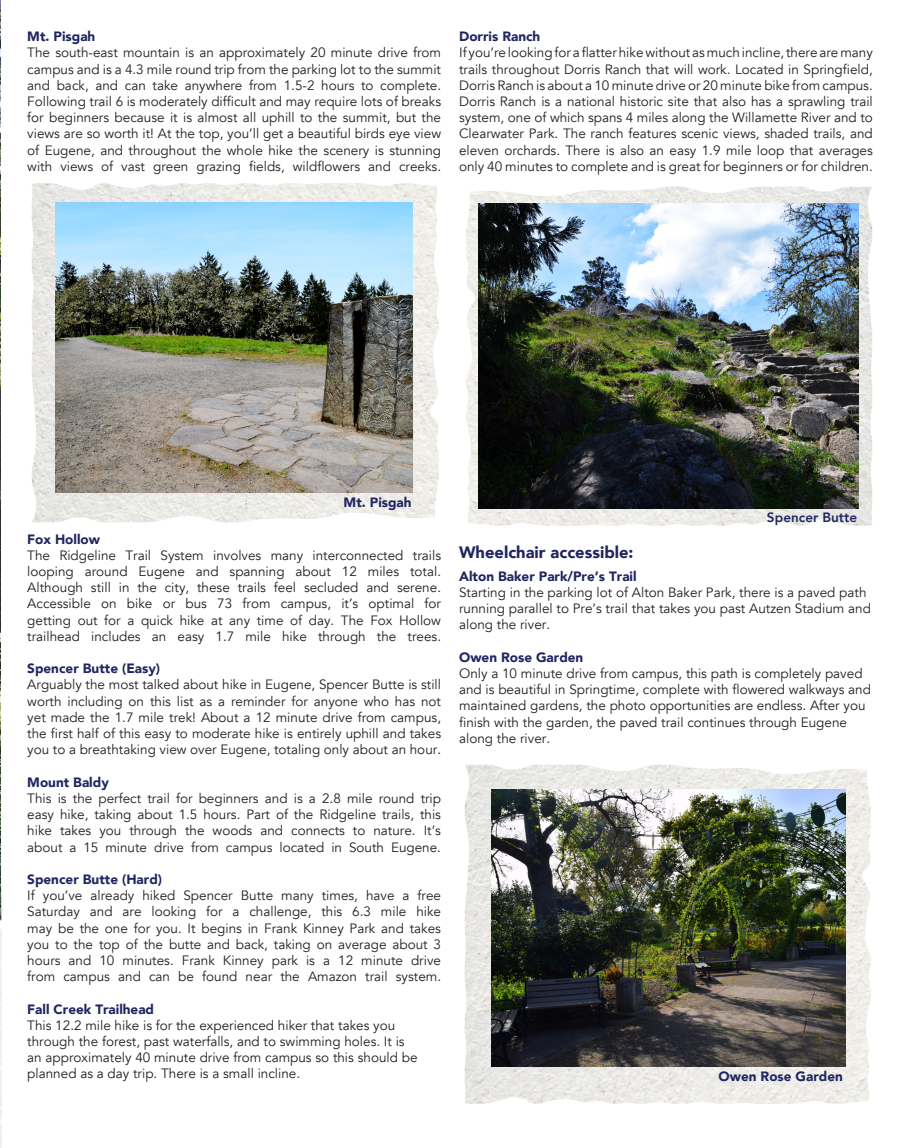
<style>
.page{position:relative;width:905px;height:1148px;background:#fff}
.page>*{position:absolute;margin:0;border:0;box-sizing:border-box;transform-origin:0 0}
.t1{font:900 16.5px "Avenir";color:#212661}
.t2{font:13.5px/16.2px "Avenir";color:#231f20;text-align:justify}
.t3{font:900 13.5px "Avenir";color:#212661}
.Body_Copy__then_next{font:800 13.5px "Avenir";color:#212661}
</style>
<div class="page">
<img style="left:0;top:0;width:1px;height:799px">
<img style="left:466px;top:186px;width:406px;height:340px">
<img style="left:478px;top:204px;width:380px;height:305px">
<img style="left:464px;top:764px;width:407px;height:340px">
<img style="left:491px;top:789px;width:354px;height:277px">
<img style="left:0;top:799px;width:2px;height:349px">
<img style="left:32px;top:183px;width:407px;height:340px">
<img style="left:55px;top:202px;width:358px;height:290px">
<p class="t3" style="left:27px;top:25px;width:69px">Mt. Pisgah</p>
<p class="t2" style="left:27px;top:45px;width:415px">The south-east mountain is an approximately 20 minute drive from campus and is a 4.3 mile round trip from the parking lot to the summit and back, and can take anywhere from 1.5-2 hours to complete.<br>Following trail 6 is moderately difficult and may require lots of breaks for beginners because it is almost all uphill to the summit, but the views are so worth it! At the top, you’ll get a beautiful birds eye view of Eugene, and throughout the whole hike the scenery is stunning with views of vast green grazing fields, wildflowers and creeks.</p>
<p class="t3" style="left:459px;top:25px;width:83px">Dorris Ranch</p>
<p class="t2" style="left:459px;top:45px;width:415px">If you’re looking for a flatter hike without as much incline, there are many trails throughout Dorris Ranch that will work. Located in Springfield, Dorris Ranch is about a 10 minute drive or 20 minute bike from campus.<br>Dorris Ranch is a national historic site that also has a sprawling trail system, one of which spans 4 miles along the Willamette River and to Clearwater Park. The ranch features scenic views, shaded trails, and eleven orchards. There is also an easy 1.9 mile loop that averages only 40 minutes to complete and is great for beginners or for children.</p>
<p class="t3" style="left:343px;top:491px;width:69px">Mt. Pisgah</p>
<p class="t3" style="left:27px;top:527px;width:74px">Fox Hollow</p>
<p class="t2" style="left:27px;top:547px;width:415px">The Ridgeline Trail System involves many interconnected trails looping around Eugene and spanning about 12 miles total.<br>Although still in the city, these trails feel secluded and serene.<br>Accessible on bike or bus 73 from campus, it’s optimal for getting out for a quick hike at any time of day. The Fox Hollow trailhead includes an easy 1.7 mile hike through the trees.</p>
<p class="t3" style="left:27px;top:657px;width:134px">Spencer Butte (Easy)</p>
<p class="t2" style="left:27px;top:677px;width:415px">Arguably the most talked about hike in Eugene, Spencer Butte is still worth including on this list as a reminder for anyone who has not yet made the 1.7 mile trek! About a 12 minute drive from campus, the first half of this easy to moderate hike is entirely uphill and takes you to a breathtaking view over Eugene, totaling only about an hour.</p>
<p class="t3" style="left:27px;top:770px;width:83px">Mount Baldy</p>
<p class="t2" style="left:27px;top:790px;width:415px">This is the perfect trail for beginners and is a 2.8 mile round trip easy hike, taking about 1.5 hours. Part of the Ridgeline trails, this hike takes you through the woods and connects to nature. It’s about a 15 minute drive from campus located in South Eugene.</p>
<p class="t3" style="left:27px;top:867px;width:136px">Spencer Butte (Hard)</p>
<p class="t2" style="left:27px;top:887px;width:415px">If you’ve already hiked Spencer Butte many times, have a free Saturday and are looking for a challenge, this 6.3 mile hike may be the one for you. It begins in Frank Kinney Park and takes you to the top of the butte and back, taking on average about 3 hours and 10 minutes. Frank Kinney park is a 12 minute drive from campus and can be found near the Amazon trail system.</p>
<p class="t3" style="left:27px;top:997px;width:128px">Fall Creek Trailhead</p>
<p class="t2" style="left:27px;top:1017px;width:392px;text-align:left">This 12.2 mile hike is for the experienced hiker that takes you through the forest, past waterfalls, and to swimming holes. It is an approximately 40 minute drive from campus so this should be planned as a day trip. There is a small incline.</p>
<p class="Body_Copy__then_next" style="left:766px;top:507px;width:92px">Spencer Butte</p>
<p class="t1" style="left:459px;top:538px;width:176px">Wheelchair accessible:</p>
<p class="t3" style="left:459px;top:564px;width:179px">Alton Baker Park/Pre’s Trail</p>
<p class="t2" style="left:459px;top:584px;width:413px;text-align:left">Starting in the parking lot of Alton Baker Park, there is a paved path running parallel to Pre’s trail that takes you past Autzen Stadium and along the river.</p>
<p class="t3" style="left:459px;top:645px;width:126px">Owen Rose Garden</p>
<p class="t2" style="left:459px;top:665px;width:413px;text-align:left">Only a 10 minute drive from campus, this path is completely paved and is beautiful in Springtime, complete with flowered walkways and maintained gardens, the photo opportunities are endless. After you finish with the garden, the paved trail continues through Eugene along the river.</p>
<p class="t3" style="left:718px;top:1065px;width:126px">Owen Rose Garden</p>
</div>
